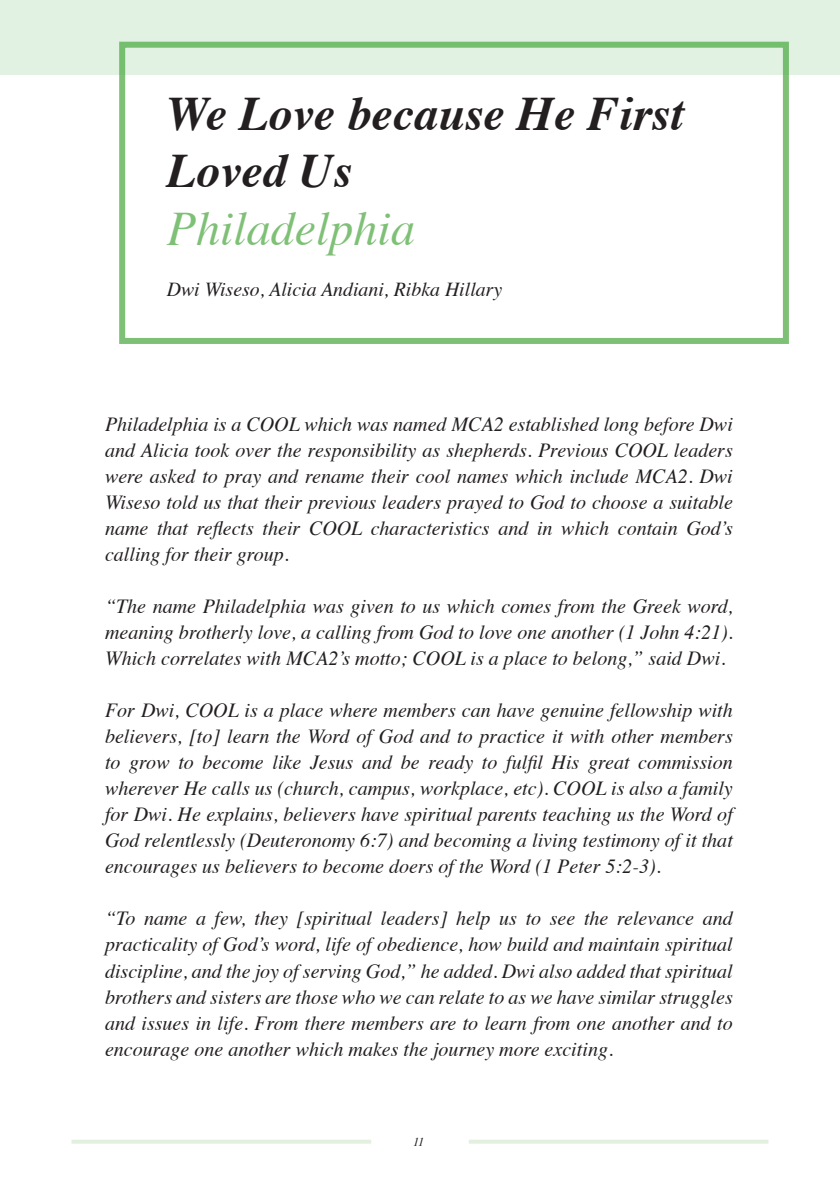
<style>
.page{position:relative;width:840px;height:1191px;background:#fff}
.page>*{position:absolute;margin:0;border:0;box-sizing:border-box;transform-origin:0 0}
.t1{font:italic 700 48px/57.6px "Times";color:#231f20}
.t2{font:italic 48px "Times";color:#7fc077}
.t3{font:italic 20px/26px "Times";color:#231f20;text-align:justify}
.t4{font:italic 19.8px "Times";color:#231f20}
.t5{font:italic 12px "Times";color:#231f20}
</style>
<div class="page">
<div style="left:119px;top:42px;width:669px;height:302px;border:6px solid #7fc077"></div>
<svg style="left:469px;top:1140px;width:299px;height:3px"></svg>
<svg style="left:71px;top:1140px;width:300px;height:3px"></svg>
<svg style="left:0;top:0;width:839px;height:74px;background:#d9eed9"></svg>
<h1 class="t1" style="left:167px;top:80px;width:518px">We Love because He First<br>Loved Us</h1>
<h1 class="t2" style="left:167px;top:187px;width:250px">Philadelphia</h1>
<p class="t4" style="left:167px;top:272px;width:337px">Dwi Wiseso, Alicia Andiani, Ribka Hillary</p>
<p class="t3" style="left:105px;top:410px;width:629px">Philadelphia is a COOL which was named MCA2 established long before Dwi and Alicia took over the responsibility as shepherds. Previous COOL leaders were asked to pray and rename their cool names which include MCA2. Dwi Wiseso told us that their previous leaders prayed to God to choose a suitable name that reflects their COOL characteristics and in which contain God’s calling for their group.</p>
<p class="t3" style="left:105px;top:592px;width:629px">“The name Philadelphia was given to us which comes from the Greek word, meaning brotherly love, a calling from God to love one another (1 John 4:21).<br>Which correlates with MCA2’s motto; COOL is a place to belong,” said Dwi.</p>
<p class="t3" style="left:105px;top:696px;width:629px">For Dwi, COOL is a place where members can have genuine fellowship with believers, [to] learn the Word of God and to practice it with other members to grow to become like Jesus and be ready to fulfil His great commission wherever He calls us (church, campus, workplace, etc). COOL is also a family for Dwi. He explains, believers have spiritual parents teaching us the Word of God relentlessly (Deuteronomy 6:7) and becoming a living testimony of it that encourages us believers to become doers of the Word (1 Peter 5:2-3).</p>
<p class="t3" style="left:105px;top:904px;width:629px">“To name a few, they [spiritual leaders] help us to see the relevance and practicality of God’s word, life of obedience, how build and maintain spiritual discipline, and the joy of serving God,” he added. Dwi also added that spiritual brothers and sisters are those who we can relate to as we have similar struggles and issues in life. From there members are to learn from one another and to encourage one another which makes the journey more exciting.</p>
<p class="t5" style="left:413px;top:1131px;width:13px">11</p>
</div>
